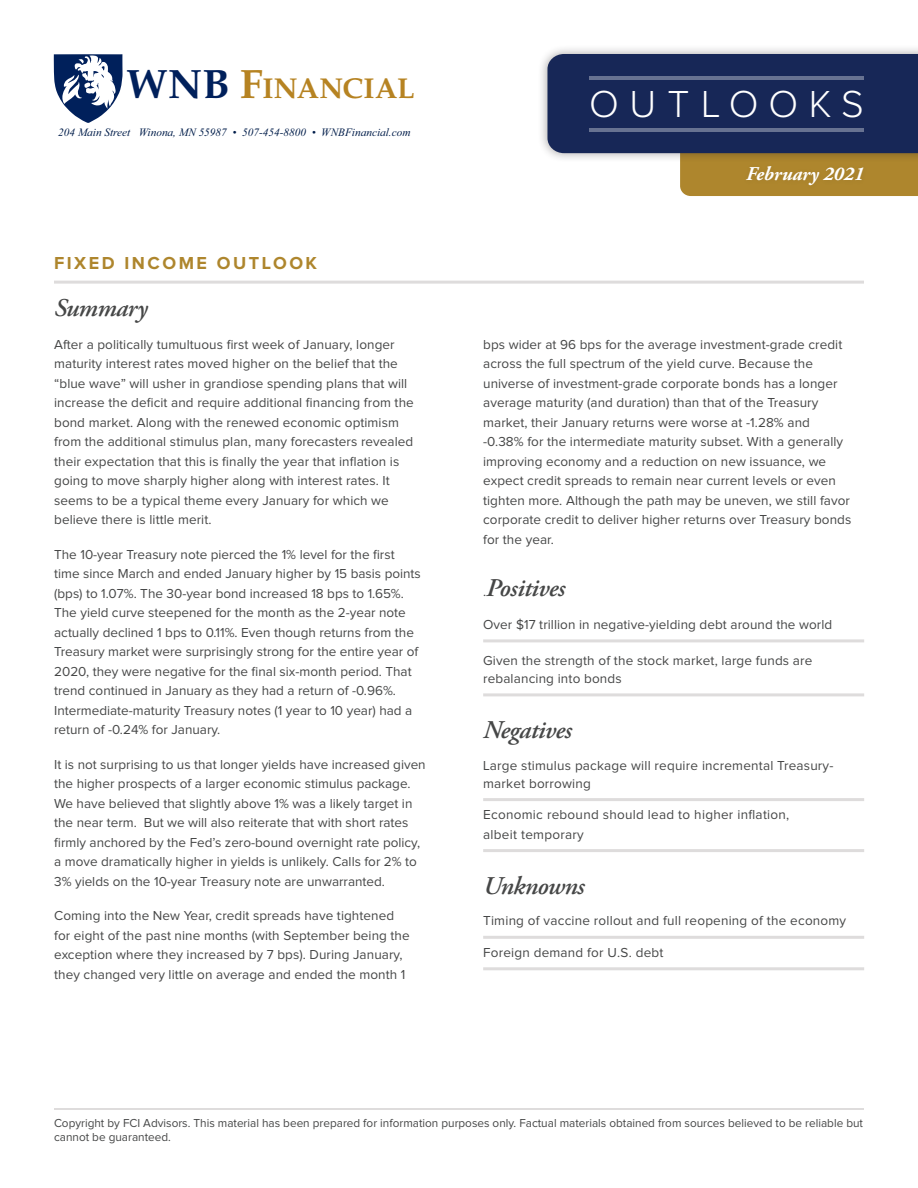
<style>
.page{position:relative;width:918px;height:1188px;background:#fff}
.page>*{position:absolute;margin:0;border:0;box-sizing:border-box;transform-origin:0 0}
.t1{font:300 39px "Proxima Nova";letter-spacing:.27em;color:#fff}
.t2{font:700 28.8px "Palatino";letter-spacing:.005em;color:#b68322}
.palatino-main{font:italic 600 25.5px "Adobe Garamond Pro";letter-spacing:-.02em;color:#464747}
.t3{font:italic 700 19.5px "Adobe Garamond Pro";color:#fff}
.t4{font:700 18px "Proxima Nova";letter-spacing:.14em;color:#ae862d}
.palatino-main-2{font:13.5px/19.5px "Proxima Nova";letter-spacing:.005em;color:#464747}
.bullets-square{font:13.5px/18px "Proxima Nova";letter-spacing:.015em;color:#464747}
.t5{font:12px/14.4px "Proxima Nova";color:#464747}
.t6{font:italic 11.25px "Times New Roman";color:#001d4a}
.s1{font-size:41.1px;color:#00205b}
.s2{font-size:41.1px}
.s3{font-family:"Proxima Nova";font-weight:400;font-style:normal;font-size:13.5px}
</style>
<div class="page">
<div style="left:538px;top:44px;width:380px;height:119px;background:#231f20;opacity:.38"></div>
<svg style="left:547px;top:54px;width:371px;height:142px;background:#484e65"></svg>
<hr style="left:590px;top:76px;width:274px;height:4px;background:#677291">
<hr style="left:590px;top:128px;width:274px;height:4px;background:#677291">
<div style="left:742px;top:162px;width:126px;height:29px;background:#ac852c"></div>
<hr style="left:483px;top:639px;width:381px;height:3px;background:#dedcdc">
<hr style="left:483px;top:693px;width:381px;height:3px;background:#dedcdc">
<hr style="left:483px;top:798px;width:381px;height:3px;background:#dedcdc">
<hr style="left:483px;top:849px;width:381px;height:3px;background:#dedcdc">
<hr style="left:483px;top:936px;width:381px;height:3px;background:#dedcdc">
<hr style="left:483px;top:967px;width:381px;height:3px;background:#dedcdc">
<hr style="left:54px;top:281px;width:810px;height:3px;background:#dedcdc">
<hr style="left:54px;top:1108px;width:810px;height:2px;background:#dedcdc">
<svg style="left:54px;top:54px;width:69px;height:69px"></svg>
<h2 class="t2" style="left:127px;top:71px;width:290px"><span class="s1">WNB</span> <span class="s2">F</span>INANCIAL</h2>
<p class="t6" style="left:58px;top:124px;width:354px">204 Main Street Winona, MN 55987 • 507-454-8800 • WNBFinancial.com</p>
<p class="t4" style="left:54px;top:254px;width:265px">FIXED INCOME OUTLOOK</p>
<p class="palatino-main" style="left:54px;top:293px;width:95px">Summary</p>
<p class="palatino-main-2" style="left:54px;top:335px;width:361px">After a politically tumultuous first week of January, longer maturity interest rates moved higher on the belief that the “blue wave” will usher in grandiose spending plans that will increase the deficit and require additional financing from the bond market. Along with the renewed economic optimism from the additional stimulus plan, many forecasters revealed their expectation that this is finally the year that inflation is going to move sharply higher along with interest rates. It seems to be a typical theme every January for which we believe there is little merit.</p>
<p class="palatino-main-2" style="left:54px;top:545px;width:368px">The 10-year Treasury note pierced the 1% level for the first time since March and ended January higher by 15 basis points (bps) to 1.07%. The 30-year bond increased 18 bps to 1.65%.<br>The yield curve steepened for the month as the 2-year note actually declined 1 bps to 0.11%. Even though returns from the Treasury market were surprisingly strong for the entire year of 2020, they were negative for the final six-month period. That trend continued in January as they had a return of -0.96%.<br>Intermediate-maturity Treasury notes (1 year to 10 year) had a return of -0.24% for January.</p>
<p class="palatino-main-2" style="left:54px;top:755px;width:373px">It is not surprising to us that longer yields have increased given the higher prospects of a larger economic stimulus package.<br>We have believed that slightly above 1% was a likely target in the near term. But we will also reiterate that with short rates firmly anchored by the Fed’s zero-bound overnight rate policy, a move dramatically higher in yields is unlikely. Calls for 2% to 3% yields on the 10-year Treasury note are unwarranted.</p>
<p class="palatino-main-2" style="left:54px;top:907px;width:357px">Coming into the New Year, credit spreads have tightened for eight of the past nine months (with September being the exception where they increased by 7 bps). During January, they changed very little on average and ended the month 1</p>
<h1 class="t1" style="left:589px;top:86px;width:276px">OUTLOOKS</h1>
<h3 class="t3" style="left:746px;top:162px;width:119px">February 2021</h3>
<p class="palatino-main-2" style="left:483px;top:335px;width:370px">bps wider at 96 bps for the average investment-grade credit across the full spectrum of the yield curve. Because the universe of investment-grade corporate bonds has a longer average maturity (and duration) than that of the Treasury market, their January returns were worse at -1.28% and -0.38% for the intermediate maturity subset. With a generally improving economy and a reduction on new issuance, we expect credit spreads to remain near current levels or even tighten more. Although the path may be uneven, we still favor corporate credit to deliver higher returns over Treasury bonds for the year.</p>
<p class="palatino-main" style="left:483px;top:573px;width:83px"><span class="s3">.</span>Positives</p>
<p class="bullets-square" style="left:483px;top:616px;width:351px">Over $17 trillion in negative-yielding debt around the world</p>
<p class="bullets-square" style="left:483px;top:652px;width:331px">Given the strength of the stock market, large funds are rebalancing into bonds</p>
<p class="palatino-main" style="left:483px;top:715px;width:90px">Negatives</p>
<p class="bullets-square" style="left:483px;top:757px;width:352px">Large stimulus package will require incremental Treasury&shy;market borrowing</p>
<p class="bullets-square" style="left:483px;top:805px;width:308px;line-height:19.5px">Economic rebound should lead to higher inflation, albeit temporary</p>
<p class="palatino-main" style="left:483px;top:871px;width:103px">Unknowns</p>
<p class="bullets-square" style="left:483px;top:912px;width:365px">Timing of vaccine rollout and full reopening of the economy</p>
<p class="bullets-square" style="left:483px;top:944px;width:182px">Foreign demand for U.S. debt</p>
<p class="t5" style="left:54px;top:1116px;width:811px">Copyright by FCI Advisors. This material has been prepared for information purposes only. Factual materials obtained from sources believed to be reliable but cannot be guaranteed.</p>
</div>
